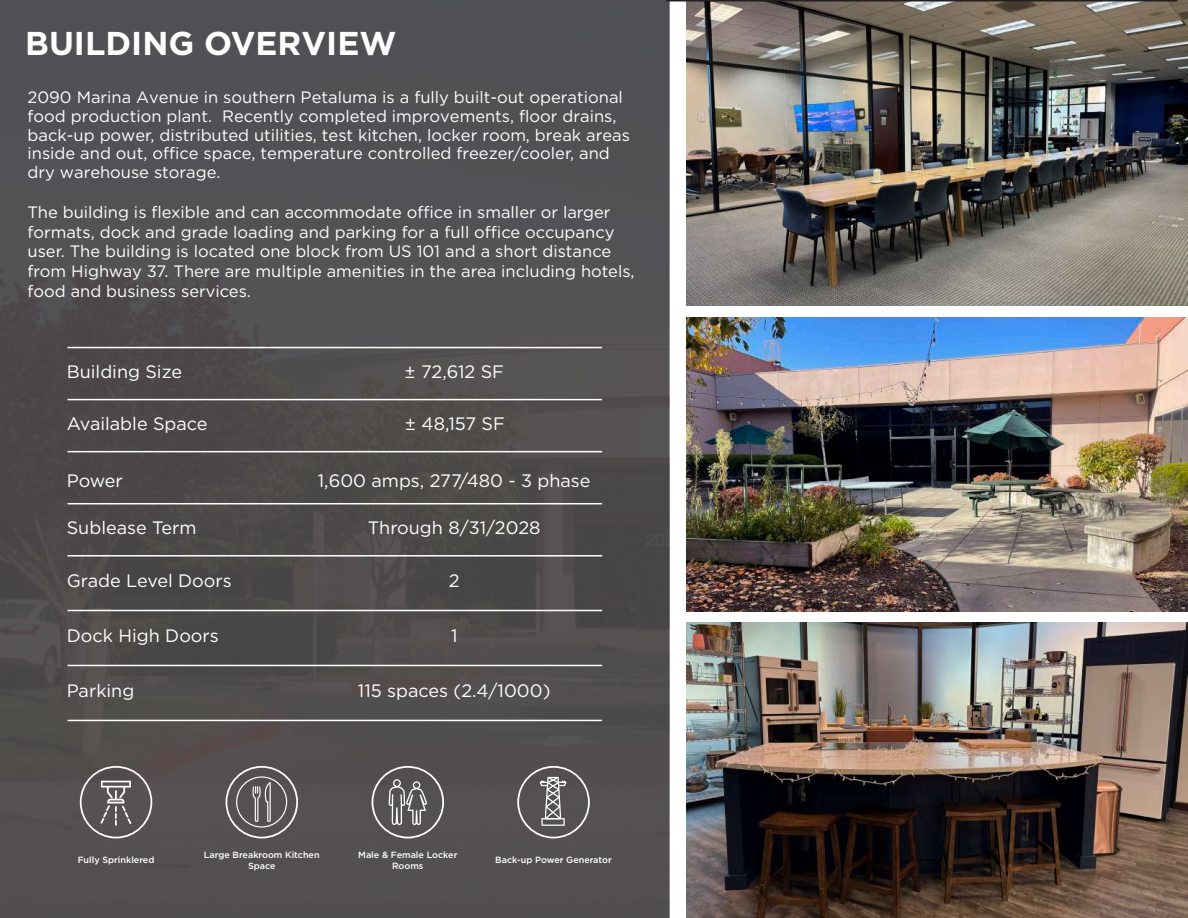
<style>
.page{position:relative;width:1188px;height:918px;background:#fff}
.page>*{position:absolute;margin:0;border:0;box-sizing:border-box;transform-origin:0 0}
.t1{font:700 33px "Gotham";color:#fff}
.t2{font:18px "Gotham";color:#fff}
.t3{font:16.5px/18.8px "Gotham";color:#fff}
.t4{font:500 9px/10.8px "Gotham";color:#fff;text-align:center}
</style>
<div class="page">
<div style="left:1px;top:1px;width:668px;height:916px;background:#515051"></div>
<img style="left:686px;top:0;width:502px;height:306px">
<hr style="left:666px;top:0;width:511px;height:2px;background:#231f20">
<img style="left:686px;top:318px;width:502px;height:293px">
<img style="left:686px;top:623px;width:502px;height:295px">
<hr style="left:68px;top:665px;width:534px;height:1px;background:#fff">
<hr style="left:68px;top:399px;width:534px;height:1px;background:#fff">
<hr style="left:68px;top:451px;width:534px;height:1px;background:#fff">
<hr style="left:68px;top:503px;width:534px;height:1px;background:#fff">
<hr style="left:68px;top:555px;width:534px;height:2px;background:#fff">
<hr style="left:68px;top:610px;width:534px;height:1px;background:#fff">
<svg style="left:517px;top:766px;width:73px;height:72px"></svg>
<svg style="left:226px;top:766px;width:72px;height:72px"></svg>
<svg style="left:372px;top:766px;width:72px;height:72px"></svg>
<svg style="left:80px;top:766px;width:72px;height:72px"></svg>
<hr style="left:68px;top:347px;width:534px;height:1px;background:#fff">
<hr style="left:68px;top:720px;width:534px;height:1px;background:#fff">
<h1 class="t1" style="left:25px;top:22px;width:373px">BUILDING OVERVIEW</h1>
<p class="t3" style="left:28px;top:88px;width:604px">2090 Marina Avenue in southern Petaluma is a fully built-out operational food production plant. Recently completed improvements, floor drains, back-up power, distributed utilities, test kitchen, locker room, break areas inside and out, office space, temperature controlled freezer/cooler, and dry warehouse storage.</p>
<p class="t3" style="left:28px;top:202px;width:609px;line-height:19.8px">The building is flexible and can accommodate office in smaller or larger formats, dock and grade loading and parking for a full office occupancy user. The building is located one block from US 101 and a short distance from Highway 37. There are multiple amenities in the area including hotels, food and business services.</p>
<p class="t2" style="left:67px;top:360px;width:117px">Building Size</p>
<p class="t2" style="left:404px;top:360px;width:101px">± 72,612 SF</p>
<p class="t2" style="left:67px;top:412px;width:142px">Available Space</p>
<p class="t2" style="left:405px;top:412px;width:101px">± 48,157 SF</p>
<p class="t2" style="left:67px;top:469px;width:58px">Power</p>
<p class="t2" style="left:318px;top:469px;width:274px">1,600 amps, 277/480 - 3 phase</p>
<p class="t2" style="left:67px;top:516px;width:131px">Sublease Term</p>
<p class="t2" style="left:368px;top:516px;width:174px">Through 8/31/2028</p>
<p class="t2" style="left:67px;top:569px;width:166px">Grade Level Doors</p>
<p class="t2" style="left:449px;top:569px;width:12px">2</p>
<p class="t2" style="left:67px;top:624px;width:154px">Dock High Doors</p>
<p class="t2" style="left:451px;top:624px;width:8px">1</p>
<p class="t2" style="left:67px;top:679px;width:69px">Parking</p>
<p class="t2" style="left:358px;top:679px;width:194px">115 spaces (2.4/1000)</p>
<p class="t4" style="left:78px;top:854px;width:78px">Fully Sprinklered</p>
<p class="t4" style="left:204px;top:850px;width:117px">Large Breakroom Kitchen<br>Space</p>
<p class="t4" style="left:358px;top:850px;width:101px">Male &amp; Female Locker<br>Rooms</p>
<p class="t4" style="left:495px;top:854px;width:118px">Back-up Power Generator</p>
</div>
